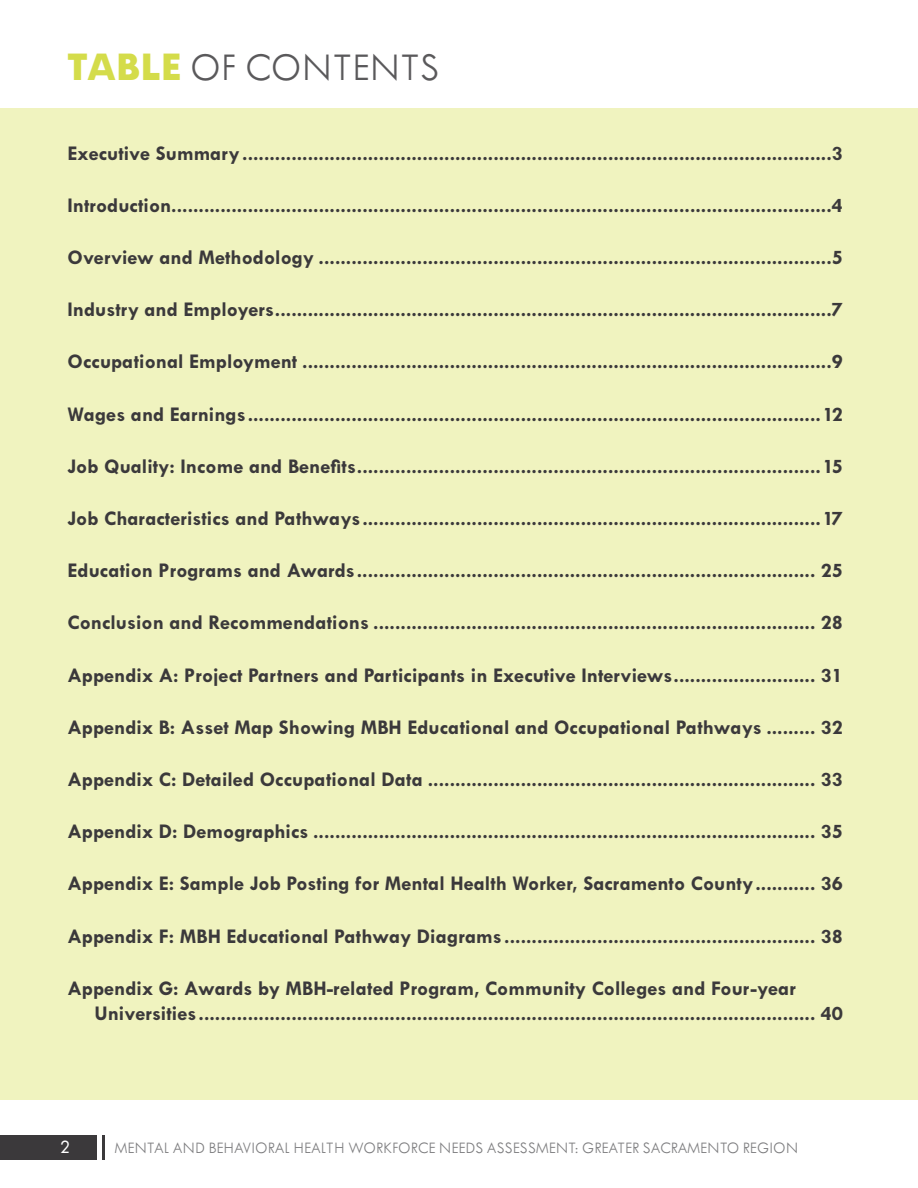
<style>
.page{position:relative;width:918px;height:1188px;background:#fff}
.page>*{position:absolute;margin:0;border:0;box-sizing:border-box;transform-origin:0 0}
.t1{font:300 40.5px "Tw Cen MT Std";color:#5a595b}
.t2{font:700 21px/25.2px "Tw Cen MT Std";color:#3b393b}
.t3{font:500 19.5px "Tw Cen MT Std Semi";color:#fff}
.t4{font:300 16.5px "Tw Cen MT Std";color:#7d7d7f}
.s1{font-weight:800;color:#d4dc4a}
</style>
<div class="page">
<div style="left:0;top:1135px;width:97px;height:25px;background:#3b393b"></div>
<hr style="left:102px;top:1135px;width:2px;height:25px;background:#3b393b">
<div style="left:0;top:108px;width:918px;height:991px;background:#f0f3bf"></div>
<h1 class="t1" style="left:68px;top:52px;width:374px"><span class="s1">TABLE</span> OF CONTENTS</h1>
<p class="t2" style="left:68px;top:142px;width:777px">Executive Summary ............................................................................................................3</p>
<p class="t2" style="left:68px;top:194px;width:777px">Introduction.........................................................................................................................4</p>
<p class="t2" style="left:68px;top:247px;width:777px">Overview and Methodology ..............................................................................................5</p>
<p class="t2" style="left:68px;top:299px;width:777px">Industry and Employers ......................................................................................................7</p>
<p class="t2" style="left:68px;top:351px;width:777px">Occupational Employment .................................................................................................9</p>
<p class="t2" style="left:68px;top:403px;width:777px">Wages and Earnings .........................................................................................................12</p>
<p class="t2" style="left:68px;top:455px;width:777px">Job Quality: Income and Benefits .....................................................................................15</p>
<p class="t2" style="left:68px;top:508px;width:777px">Job Characteristics and Pathways ....................................................................................17</p>
<p class="t2" style="left:68px;top:560px;width:777px">Education Programs and Awards .................................................................................... 25</p>
<p class="t2" style="left:68px;top:612px;width:777px">Conclusion and Recommendations ................................................................................. 28</p>
<p class="t2" style="left:68px;top:664px;width:777px">Appendix A: Project Partners and Participants in Executive Interviews .......................... 31</p>
<p class="t2" style="left:68px;top:716px;width:777px">Appendix B: Asset Map Showing MBH Educational and Occupational Pathways ......... 32</p>
<p class="t2" style="left:68px;top:769px;width:777px">Appendix C: Detailed Occupational Data ....................................................................... 33</p>
<p class="t2" style="left:68px;top:821px;width:777px">Appendix D: Demographics ............................................................................................ 35</p>
<p class="t2" style="left:68px;top:873px;width:777px">Appendix E: Sample Job Posting for Mental Health Worker, Sacramento County ........... 36</p>
<p class="t2" style="left:68px;top:925px;width:777px">Appendix F: MBH Educational Pathway Diagrams ......................................................... 38</p>
<p class="t2" style="left:94px;top:977px;width:750px;text-indent:-27px">Appendix G: Awards by MBH-related Program, Community Colleges and Four-year<br>Universities ................................................................................................................. 40</p>
<p class="t3" style="left:60px;top:1139px;width:11px">2</p>
<p class="t4" style="left:115px;top:1141px;width:685px">MENTAL AND BEHAVIORAL HEALTH WORKFORCE NEEDS ASSESSMENT: GREATER SACRAMENTO REGION</p>
</div>
